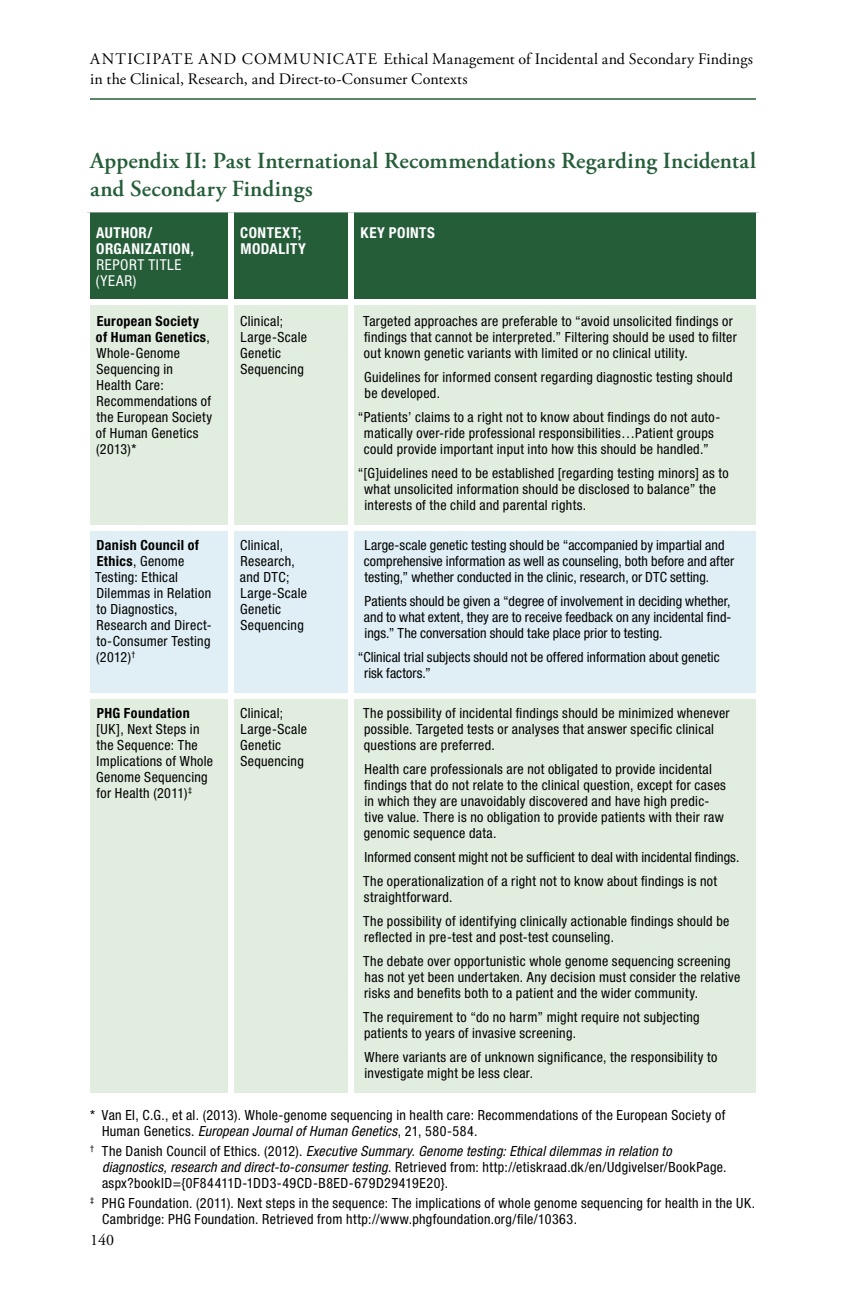
<style>
.page{position:relative;width:864px;height:1296px;background:#fff}
.page>*{position:absolute;margin:0;border:0;box-sizing:border-box;transform-origin:0 0}
.Head_2{font:600 23px/28px "Adobe Garamond Pro";letter-spacing:.01em;color:#245d38}
.t1{font:16px/19.8px "Adobe Garamond Pro";letter-spacing:.015em;color:#000}
.Table_Head{font:700 condensed 15px/16px "Helvetica Neue LT Std";letter-spacing:.03em;color:#fff}
.Table_body{font:condensed 14px/16px "Helvetica Neue LT Std";letter-spacing:.02em;color:#000}
.Footnotes__Appendice{font:condensed 14px/16px "Helvetica Neue LT Std";letter-spacing:.025em;color:#000}
.s1{font-weight:400}
.s2{font-weight:700}
.s3{font-style:italic}
</style>
<div class="page">
<hr style="left:90px;top:98px;width:666px;height:2px;background:#245d38">
<div style="left:90px;top:212px;width:666px;height:87px;background:#245d38"></div>
<div style="left:90px;top:305px;width:666px;height:788px;background:#e1edde"></div>
<div style="left:90px;top:531px;width:666px;height:162px;background:#dfeff5"></div>
<div style="left:228px;top:212px;width:6px;height:87px;background:#fff"></div>
<div style="left:348px;top:212px;width:6px;height:87px;background:#fff"></div>
<div style="left:228px;top:305px;width:6px;height:220px;background:#fff"></div>
<div style="left:348px;top:305px;width:6px;height:220px;background:#fff"></div>
<div style="left:228px;top:531px;width:6px;height:162px;background:#fff"></div>
<div style="left:348px;top:531px;width:6px;height:162px;background:#fff"></div>
<div style="left:228px;top:699px;width:6px;height:394px;background:#fff"></div>
<div style="left:348px;top:699px;width:6px;height:394px;background:#fff"></div>
<div style="left:84px;top:525px;width:147px;height:6px;background:#fff"></div>
<div style="left:231px;top:525px;width:120px;height:6px;background:#fff"></div>
<div style="left:351px;top:525px;width:411px;height:6px;background:#fff"></div>
<div style="left:84px;top:693px;width:147px;height:6px;background:#fff"></div>
<div style="left:231px;top:693px;width:120px;height:6px;background:#fff"></div>
<div style="left:351px;top:693px;width:411px;height:6px;background:#fff"></div>
<p class="t1" style="left:90px;top:50px;width:665px">ANTICIPATE AND COMMUNICATE Ethical Management of Incidental and Secondary Findings in the Clinical, Research, and Direct-to-Consumer Contexts</p>
<p class="Head_2" style="left:90px;top:147px;width:668px">Appendix II: Past International Recommendations Regarding Incidental and Secondary Findings</p>
<p class="Table_Head" style="left:96px;top:224px;width:100px">AUTHOR/<br>ORGANIZATION,<br><span class="s1">REPORT TITLE (YEAR)</span></p>
<p class="Table_Head" style="left:240px;top:224px;width:67px">CONTEXT;<br>MODALITY</p>
<p class="Table_Head" style="left:361px;top:224px;width:76px">KEY POINTS</p>
<p class="Table_body" style="left:96px;top:313px;width:118px"><span class="s2">European Society of Human Genetics</span>,<br>Whole-Genome<br>Sequencing in<br>Health Care:<br>Recommendations of the European Society of Human Genetics (2013)*</p>
<p class="Table_body" style="left:240px;top:313px;width:68px">Clinical;<br>Large-Scale<br>Genetic<br>Sequencing</p>
<p class="Table_body" style="left:363px;top:313px;width:375px">Targeted approaches are preferable to “avoid unsolicited findings or findings that cannot be interpreted.” Filtering should be used to filter out known genetic variants with limited or no clinical utility.</p>
<p class="Table_body" style="left:364px;top:369px;width:370px">Guidelines for informed consent regarding diagnostic testing should be developed.</p>
<p class="Table_body" style="left:358px;top:409px;width:364px;text-align:center">“Patients’ claims to a right not to know about findings do not auto&shy;matically over-ride professional responsibilities…Patient groups could provide important input into how this should be handled.”</p>
<p class="Table_body" style="left:364px;top:465px;width:366px;text-indent:-6px">“[G]uidelines need to be established [regarding testing minors] as to what unsolicited information should be disclosed to balance” the interests of the child and parental rights.</p>
<p class="Table_body" style="left:95px;top:537px;width:118px"><span class="s2">Danish Council of<br>Ethics</span>, Genome<br>Testing: Ethical<br>Dilemmas in Relation to Diagnostics,<br>Research and Direct&shy;to-Consumer Testing (2012)<sup>†</sup></p>
<p class="Table_body" style="left:240px;top:537px;width:69px">Clinical,<br>Research, and DTC;<br>Large-Scale<br>Genetic<br>Sequencing</p>
<p class="Table_body" style="left:364px;top:537px;width:372px">Large-scale genetic testing should be “accompanied by impartial and comprehensive information as well as counseling, both before and after testing,” whether conducted in the clinic, research, or DTC setting.</p>
<p class="Table_body" style="left:364px;top:593px;width:369px;text-align:justify">Patients should be given a “degree of involvement in deciding whether, and to what extent, they are to receive feedback on any incidental find&shy;ings.” The conversation should take place prior to testing.</p>
<p class="Table_body" style="left:364px;top:649px;width:357px;text-indent:-6px">“Clinical trial subjects should not be offered information about genetic risk factors.”</p>
<p class="Table_body" style="left:96px;top:705px;width:118px"><span class="s2">PHG Foundation </span>[UK], Next Steps in the Sequence: The<br>Implications of Whole<br>Genome Sequencing for Health (2011)<sup>‡</sup></p>
<p class="Table_body" style="left:240px;top:705px;width:68px">Clinical;<br>Large-Scale<br>Genetic<br>Sequencing</p>
<p class="Table_body" style="left:363px;top:705px;width:368px">The possibility of incidental findings should be minimized whenever possible. Targeted tests or analyses that answer specific clinical questions are preferred.</p>
<p class="Table_body" style="left:364px;top:761px;width:364px">Health care professionals are not obligated to provide incidental findings that do not relate to the clinical question, except for cases in which they are unavoidably discovered and have high predic&shy;tive value. There is no obligation to provide patients with their raw genomic sequence data.</p>
<p class="Table_body" style="left:365px;top:849px;width:376px">Informed consent might not be sufficient to deal with incidental findings.</p>
<p class="Table_body" style="left:363px;top:873px;width:355px">The operationalization of a right not to know about findings is not straightforward.</p>
<p class="Table_body" style="left:363px;top:913px;width:368px">The possibility of identifying clinically actionable findings should be reflected in pre-test and post-test counseling.</p>
<p class="Table_body" style="left:363px;top:953px;width:379px">The debate over opportunistic whole genome sequencing screening has not yet been undertaken. Any decision must consider the relative risks and benefits both to a patient and the wider community.</p>
<p class="Table_body" style="left:363px;top:1009px;width:338px">The requirement to “do no harm” might require not subjecting patients to years of invasive screening.</p>
<p class="Table_body" style="left:364px;top:1049px;width:354px">Where variants are of unknown significance, the responsibility to investigate might be less clear.</p>
<p class="Footnotes__Appendice" style="left:102px;top:1107px;width:625px;text-indent:-12px">* Van El, C.G., et al. (2013). Whole-genome sequencing in health care: Recommendations of the European Society of<br>Human Genetics. <span class="s3">European Journal of Human Genetics</span>, 21, 580-584.</p>
<p class="Footnotes__Appendice" style="left:102px;top:1143px;width:626px;text-indent:-12px"><sup>†</sup> The Danish Council of Ethics. (2012). <span class="s3">Executive Summary. Genome testing: Ethical dilemmas in relation to diagnostics, research and direct-to-consumer testing</span>. Retrieved from: http://etiskraad.dk/en/Udgivelser/BookPage. aspx?bookID={0F84411D-1DD3-49CD-B8ED-679D29419E20}.</p>
<p class="Footnotes__Appendice" style="left:102px;top:1195px;width:655px;text-indent:-12px"><sup>‡</sup> PHG Foundation. (2011). Next steps in the sequence: The implications of whole genome sequencing for health in the UK.<br>Cambridge: PHG Foundation. Retrieved from http://www.phgfoundation.org/file/10363.</p>
<p class="t1" style="left:90px;top:1230px;width:25px">140</p>
</div>
